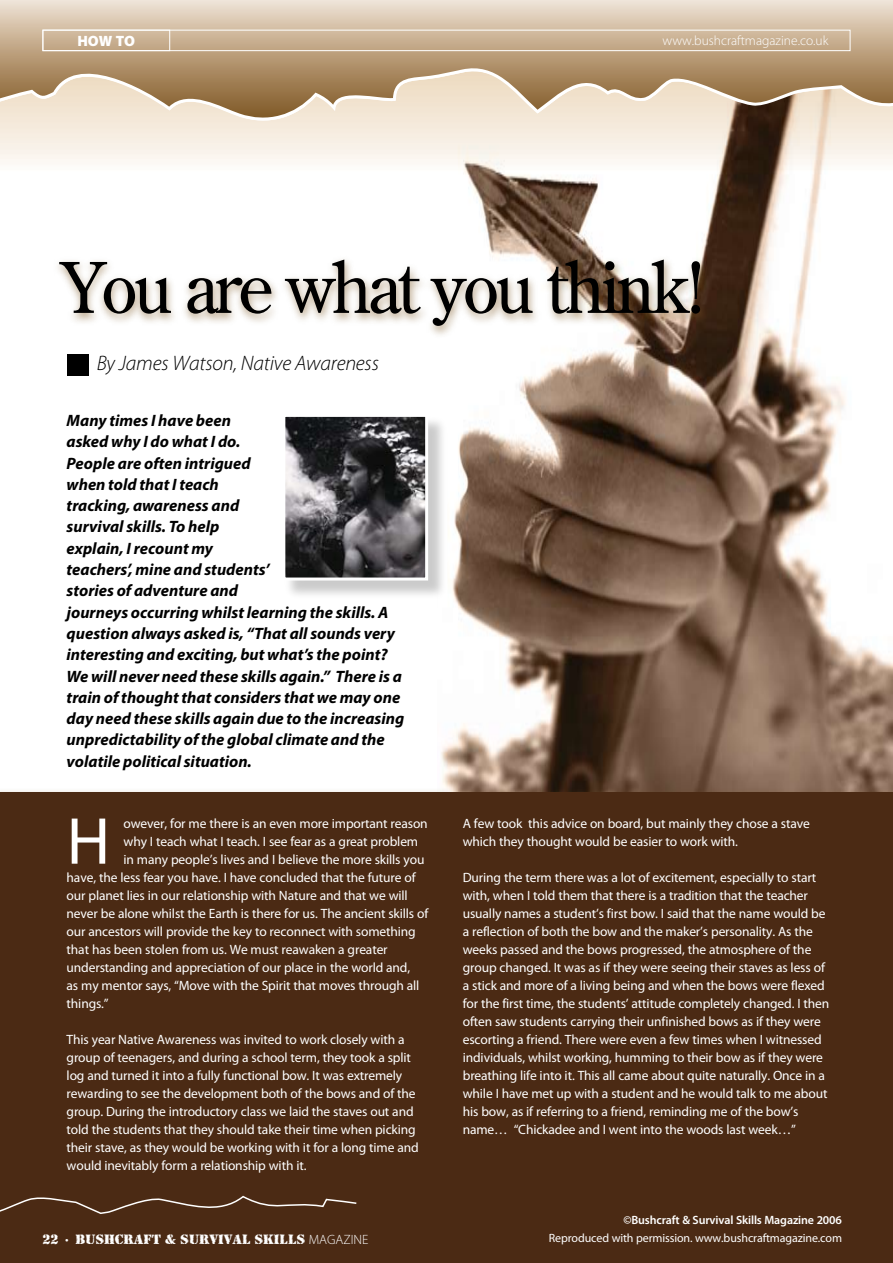
<style>
.page{position:relative;width:893px;height:1263px;background:#fff}
.page>*{position:absolute;margin:0;border:0;box-sizing:border-box;transform-origin:0 0}
.t1{font:69.6px "Century Old Style Std";letter-spacing:-.05em;color:#000}
.t2{font:66.9px "Myriad Pro";color:#fff}
.t3{font:italic 300 21px "Myriad Pro";letter-spacing:-.01em;color:#000}
.t4{font:italic 700 16.5px/21.3px "Myriad Pro";color:#000}
.t5{font:900 15px "Myriad Pro";color:#fff}
.t6{font:14.25px "Rubber Stamp Let Plain";color:#fff}
.t7{font:13.5px/18px "Myriad Pro";letter-spacing:-.01em;color:#fff}
.t8{font:300 13.5px "Myriad Pro";color:#fff}
.t9{font:12px "Myriad Pro";letter-spacing:-.01em;color:#fff}
.t10{font:600 12px "Myriad Pro";letter-spacing:-.01em;color:#fff}
.s1{font-family:"Myriad Pro";font-weight:300}
.s2{font-family:"Myriad Pro";font-weight:300;font-size:13.5px}
</style>
<div class="page">
<img style="left:441px;top:171px;width:452px;height:617px">
<div style="left:0;top:793px;width:893px;height:470px;background:#4b2a14"></div>
<svg style="left:0;top:1195px;width:357px;height:19px"></svg>
<div style="left:67px;top:354px;width:21px;height:21px;background:#000"></div>
<div style="left:284px;top:415px;width:164px;height:186px;background:#000;opacity:.21"></div>
<img style="left:286px;top:418px;width:138px;height:158px">
<div style="left:282px;top:414px;width:146px;height:166px;border:3px solid #fff"></div>
<div style="left:52px;top:255px;width:659px;height:84px;background:#7e5925;opacity:.57"></div>
<svg style="left:0;top:126px;width:893px;height:45px"></svg>
<svg style="left:0;top:0;width:893px;height:51px;background:#d8c5ae"></svg>
<svg style="left:0;top:51px;width:893px;height:75px;background:#c7af92"></svg>
<div style="left:43px;top:30px;width:807px;height:21px;border:1px solid #fff"></div>
<div style="left:43px;top:30px;width:127px;height:21px;border:1px solid #fff"></div>
<p class="t5" style="left:77px;top:31px;width:59px">HOW TO</p>
<p class="t8" style="left:663px;top:33px;width:167px">www.bushcraftmagazine.co.uk</p>
<h1 class="t1" style="left:61px;top:243px;width:645px">You are what you think!</h1>
<h3 class="t3" style="left:97px;top:350px;width:284px">By James Watson, Native Awareness</h3>
<p class="t4" style="left:67px;top:409px;width:339px">Many times I have been<br>asked why I do what I do.<br>People are often intrigued<br>when told that I teach<br>tracking, awareness and<br>survival skills. To help<br>explain, I recount my<br>teachers’, mine and students’<br>stories of adventure and<br>journeys occurring whilst learning the skills. A question always asked is, “That all sounds very interesting and exciting, but what’s the point?<br>We will never need these skills again.” There is a train of thought that considers that we may one day need these skills again due to the increasing unpredictability of the global climate and the volatile political situation.</p>
<h2 class="t2" style="left:67px;top:800px;width:45px">H</h2>
<p class="t7" style="left:124px;top:814px;width:306px">owever, for me there is an even more important reason</p>
<p class="t7" style="left:124px;top:832px;width:296px">why I teach what I teach. I see fear as a great problem</p>
<p class="t7" style="left:124px;top:850px;width:302px">in many people’s lives and I believe the more skills you</p>
<p class="t7" style="left:67px;top:868px;width:350px">have, the less fear you have. I have concluded that the future of</p>
<p class="t7" style="left:67px;top:886px;width:343px">our planet lies in our relationship with Nature and that we will</p>
<p class="t7" style="left:67px;top:904px;width:363px">never be alone whilst the Earth is there for us. The ancient skills of</p>
<p class="t7" style="left:67px;top:922px;width:351px">our ancestors will provide the key to reconnect with something</p>
<p class="t7" style="left:67px;top:940px;width:323px">that has been stolen from us. We must reawaken a greater</p>
<p class="t7" style="left:67px;top:958px;width:345px">understanding and appreciation of our place in the world and,</p>
<p class="t7" style="left:67px;top:976px;width:354px">as my mentor says, “Move with the Spirit that moves through all</p>
<p class="t7" style="left:67px;top:994px;width:44px">things.”</p>
<p class="t7" style="left:67px;top:1030px;width:354px">This year Native Awareness was invited to work closely with a group of teenagers, and during a school term, they took a split log and turned it into a fully functional bow. It was extremely rewarding to see the development both of the bows and of the group. During the introductory class we laid the staves out and told the students that they should take their time when picking their stave, as they would be working with it for a long time and would inevitably form a relationship with it.</p>
<p class="t6" style="left:43px;top:1231px;width:149px">22 <span class="s1">•</span> BUSHCRAFT &amp; SUR</p>
<p class="t6" style="left:209px;top:1231px;width:160px">VIVAL SKILLS <span class="s2">magazine</span></p>
<p class="t7" style="left:463px;top:814px;width:349px">A few took this advice on board, but mainly they chose a stave which they thought would be easier to work with.</p>
<p class="t7" style="left:463px;top:868px;width:368px">During the term there was a lot of excitement, especially to start with, when I told them that there is a tradition that the teacher usually names a student’s first bow. I said that the name would be a reflection of both the bow and the maker’s personality. As the weeks passed and the bows progressed, the atmosphere of the group changed. It was as if they were seeing their staves as less of a stick and more of a living being and when the bows were flexed for the first time, the students’ attitude completely changed. I then often saw students carrying their unfinished bows as if they were escorting a friend. There were even a few times when I witnessed individuals, whilst working, humming to their bow as if they were breathing life into it. This all came about quite naturally. Once in a while I have met up with a student and he would talk to me about his bow, as if referring to a friend, reminding me of the bow’s name… “Chickadee and I went into the woods last week…”</p>
<p class="t10" style="left:623px;top:1212px;width:220px">©Bushcraft &amp; Survival Skills Magazine 2006</p>
<p class="t9" style="left:549px;top:1230px;width:295px">Reproduced with permission. www.bushcraftmagazine.com</p>
</div>
